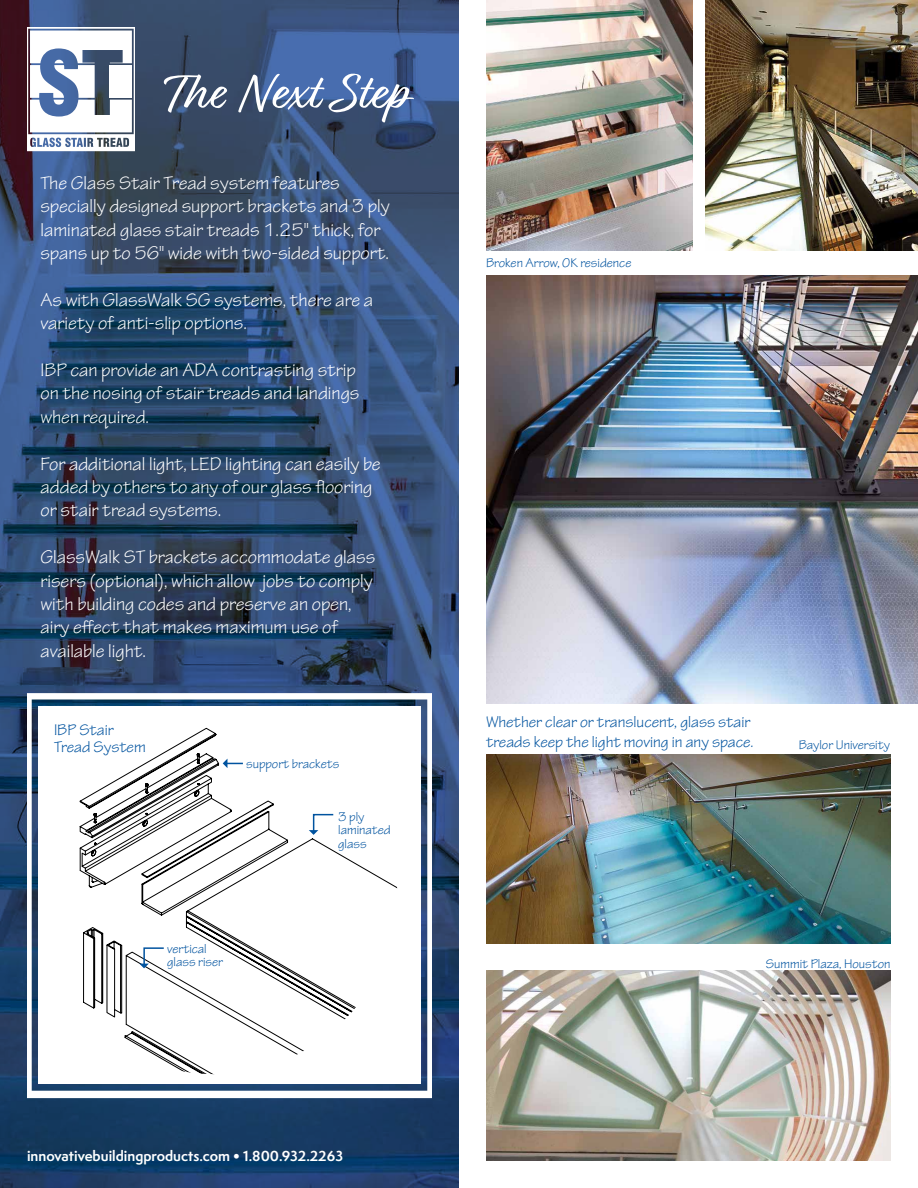
<style>
.page{position:relative;width:918px;height:1188px;background:#fff}
.page>*{position:absolute;margin:0;border:0;box-sizing:border-box;transform-origin:0 0}
.t1{font:54px "Relation";color:#fff}
.t2{font:19.5px/23.4px "Tekton Pro";color:#fff}
.t3{font:16.5px/19.8px "Tekton Pro";color:#00539f}
.t4{font:13.5px/13.5px "Tekton Pro";color:#00539f}
.t5{font:700 13.5px "Semplicita Pro";color:#fff}
.s1{font-family:"Berling LT Std"}
</style>
<div class="page">
<svg style="left:0;top:0;width:459px;height:1188px;background:#2e4a70"></svg>
<svg style="left:27px;top:27px;width:108px;height:124px"></svg>
<img style="left:486px;top:970px;width:405px;height:191px">
<img style="left:486px;top:754px;width:405px;height:189px">
<img style="left:486px;top:0;width:206px;height:251px">
<img style="left:706px;top:0;width:212px;height:251px">
<svg style="left:27px;top:693px;width:405px;height:405px"></svg>
<div style="left:38px;top:706px;width:383px;height:378px;background:#fff"></div>
<svg style="left:93px;top:838px;width:304px;height:236px"></svg>
<svg style="left:309px;top:813px;width:25px;height:22px"></svg>
<svg style="left:139px;top:947px;width:26px;height:21px"></svg>
<svg style="left:79px;top:727px;width:210px;height:189px"></svg>
<img style="left:486px;top:275px;width:432px;height:429px">
<h1 class="t1" style="left:162px;top:61px;width:246px">The Next Step</h1>
<p class="t2" style="left:40px;top:171px;width:351px">The Glass Stair Tread system features specially designed support brackets and 3 ply laminated glass stair treads 1.25" thick, for spans up to 56" wide with two-sided support.</p>
<p class="t2" style="left:40px;top:288px;width:334px">As with GlassWalk SG systems, there are a variety of anti-slip options.</p>
<p class="t2" style="left:40px;top:359px;width:320px">IBP can provide an ADA contrasting strip on the nosing of stair treads and landings when required.</p>
<p class="t2" style="left:40px;top:452px;width:342px">For additional light, LED lighting can easily be added by others to any of our glass flooring or stair tread systems.</p>
<p class="t2" style="left:40px;top:546px;width:336px">GlassWalk ST brackets accommodate glass risers (optional), which allow jobs to comply with building codes and preserve an open, airy effect that makes maximum use of available light.</p>
<p class="t3" style="left:54px;top:722px;width:93px;line-height:16.5px">IBP Stair<br>Tread System</p>
<p class="t4" style="left:246px;top:757px;width:95px">support brackets</p>
<p class="t4" style="left:338px;top:810px;width:54px">3 ply laminated glass</p>
<p class="t4" style="left:167px;top:942px;width:57px">vertical glass riser</p>
<p class="t4" style="left:486px;top:256px;width:147px">Broken Arrow, OK residence</p>
<p class="t3" style="left:486px;top:713px;width:269px">Whether clear or translucent, glass stair treads keep the light moving in any space.</p>
<p class="t4" style="left:799px;top:738px;width:93px">Baylor University</p>
<p class="t4" style="left:766px;top:957px;width:126px">Summit Plaza, Houston</p>
<p class="t5" style="left:27px;top:1146px;width:318px">innovativebuildingproducts.com <span class="s1">•</span> 1.800.932.2263</p>
</div>
